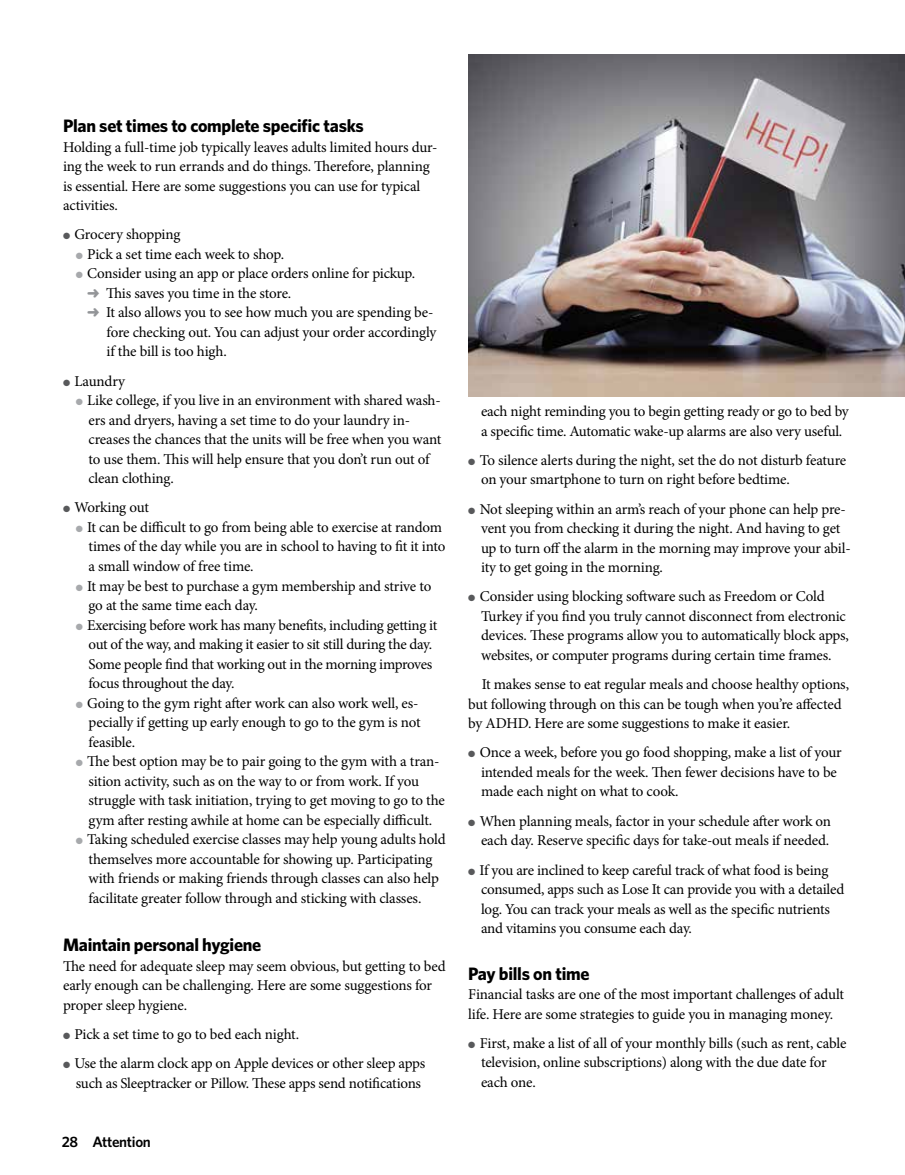
<style>
.page{position:relative;width:905px;height:1175px;background:#fff}
.page>*{position:absolute;margin:0;border:0;box-sizing:border-box;transform-origin:0 0}
.t1{font:700 18px "Whitney";letter-spacing:-.015em;color:#000}
.t2{font:15px/19.5px "Minion Pro";letter-spacing:-.015em;color:#000}
.t3{font:600 15px "Whitney";letter-spacing:-.02em;color:#000}
.s1{color:#58595b}
.s2{color:#a7a9ac}
.s3{color:#939598}
</style>
<div class="page">
<img style="left:468px;top:54px;width:436px;height:342px">
<p class="t1" style="left:63px;top:115px;width:302px">Plan set times to complete specific tasks</p>
<p class="t2" style="left:63px;top:137px;width:376px">Holding a full-time job typically leaves adults limited hours dur&shy;ing the week to run errands and do things. Therefore, planning is essential. Here are some suggestions you can use for typical activities.</p>
<p class="t2" style="left:63px;top:225px;width:119px"><span class="s1">●</span> Grocery shopping</p>
<p class="t2" style="left:76px;top:244px;width:210px"><span class="s2">●</span> Pick a set time each week to shop.</p>
<p class="t2" style="left:76px;top:264px;width:341px"><span class="s2">●</span> Consider using an app or place orders online for pickup.</p>
<p class="t2" style="left:87px;top:283px;width:206px"><span class="s3">➜</span> This saves you time in the store.</p>
<p class="t2" style="left:87px;top:303px;width:348px"><span class="s3">➜</span> It also allows you to see how much you are spending be-</p>
<p class="t2" style="left:107px;top:322px;width:331px">fore checking out. You can adjust your order accordingly</p>
<p class="t2" style="left:107px;top:342px;width:122px">if the bill is too high.</p>
<p class="t2" style="left:63px;top:371px;width:64px"><span class="s1">●</span> Laundry</p>
<p class="t2" style="left:88px;top:391px;width:354px;text-indent:-13px"><span class="s2">●</span> Like college, if you live in an environment with shared wash&shy;ers and dryers, having a set time to do your laundry in&shy;creases the chances that the units will be free when you want to use them. This will help ensure that you don’t run out of clean clothing.</p>
<p class="t2" style="left:63px;top:498px;width:87px"><span class="s1">●</span> Working out</p>
<p class="t2" style="left:88px;top:517px;width:358px;text-indent:-13px"><span class="s2">●</span> It can be difficult to go from being able to exercise at random times of the day while you are in school to having to fit it into a small window of free time.</p>
<p class="t2" style="left:88px;top:576px;width:344px;text-indent:-13px"><span class="s2">●</span> It may be best to purchase a gym membership and strive to go at the same time each day.</p>
<p class="t2" style="left:88px;top:615px;width:350px;text-indent:-13px"><span class="s2">●</span> Exercising before work has many benefits, including getting it out of the way, and making it easier to sit still during the day.<br>Some people find that working out in the morning improves focus throughout the day.</p>
<p class="t2" style="left:88px;top:693px;width:333px;text-indent:-13px"><span class="s2">●</span> Going to the gym right after work can also work well, es&shy;pecially if getting up early enough to go to the gym is not feasible.</p>
<p class="t2" style="left:88px;top:751px;width:358px;text-indent:-13px"><span class="s2">●</span> The best option may be to pair going to the gym with a tran&shy;sition activity, such as on the way to or from work. If you struggle with task initiation, trying to get moving to go to the gym after resting awhile at home can be especially difficult.</p>
<p class="t2" style="left:88px;top:829px;width:358px;text-indent:-13px"><span class="s2">●</span> Taking scheduled exercise classes may help young adults hold themselves more accountable for showing up. Participating with friends or making friends through classes can also help facilitate greater follow through and sticking with classes.</p>
<p class="t1" style="left:63px;top:934px;width:200px">Maintain personal hygiene</p>
<p class="t2" style="left:63px;top:956px;width:384px">The need for adequate sleep may seem obvious, but getting to bed early enough can be challenging. Here are some suggestions for proper sleep hygiene.</p>
<p class="t2" style="left:63px;top:1024px;width:238px"><span class="s1">●</span> Pick a set time to go to bed each night.</p>
<p class="t2" style="left:63px;top:1054px;width:364px;text-align:center"><span class="s1">●</span> Use the alarm clock app on Apple devices or other sleep apps such as Sleeptracker or Pillow. These apps send notifications</p>
<p class="t3" style="left:62px;top:1132px;width:90px">28 Attention</p>
<p class="t2" style="left:481px;top:401px;width:369px">each night reminding you to begin getting ready or go to bed by a specific time. Automatic wake-up alarms are also very useful.</p>
<p class="t2" style="left:481px;top:450px;width:367px;text-indent:-13px"><span class="s1">●</span> To silence alerts during the night, set the do not disturb feature on your smartphone to turn on right before bedtime.</p>
<p class="t2" style="left:481px;top:499px;width:371px;text-indent:-13px"><span class="s1">●</span> Not sleeping within an arm’s reach of your phone can help pre&shy;vent you from checking it during the night. And having to get up to turn off the alarm in the morning may improve your abil&shy;ity to get going in the morning.</p>
<p class="t2" style="left:481px;top:587px;width:369px;text-indent:-13px"><span class="s1">●</span> Consider using blocking software such as Freedom or Cold Turkey if you find you truly cannot disconnect from electronic devices. These programs allow you to automatically block apps, websites, or computer programs during certain time frames.</p>
<p class="t2" style="left:468px;top:674px;width:382px;text-indent:14px">It makes sense to eat regular meals and choose healthy options, but following through on this can be tough when you’re affected by ADHD. Here are some suggestions to make it easier.</p>
<p class="t2" style="left:481px;top:743px;width:362px;text-indent:-13px"><span class="s1">●</span> Once a week, before you go food shopping, make a list of your intended meals for the week. Then fewer decisions have to be made each night on what to cook.</p>
<p class="t2" style="left:468px;top:811px;width:364px;text-align:right"><span class="s1">●</span> When planning meals, factor in your schedule after work on each day. Reserve specific days for take-out meals if needed.</p>
<p class="t2" style="left:481px;top:860px;width:365px;text-indent:-13px"><span class="s1">●</span> If you are inclined to keep careful track of what food is being consumed, apps such as Lose It can provide you with a detailed log. You can track your meals as well as the specific nutrients and vitamins you consume each day.</p>
<p class="t1" style="left:468px;top:962px;width:123px">Pay bills on time</p>
<p class="t2" style="left:468px;top:984px;width:377px">Financial tasks are one of the most important challenges of adult life. Here are some strategies to guide you in managing money.</p>
<p class="t2" style="left:481px;top:1033px;width:367px;text-indent:-13px"><span class="s1">●</span> First, make a list of all of your monthly bills (such as rent, cable television, online subscriptions) along with the due date for each one.</p>
</div>
